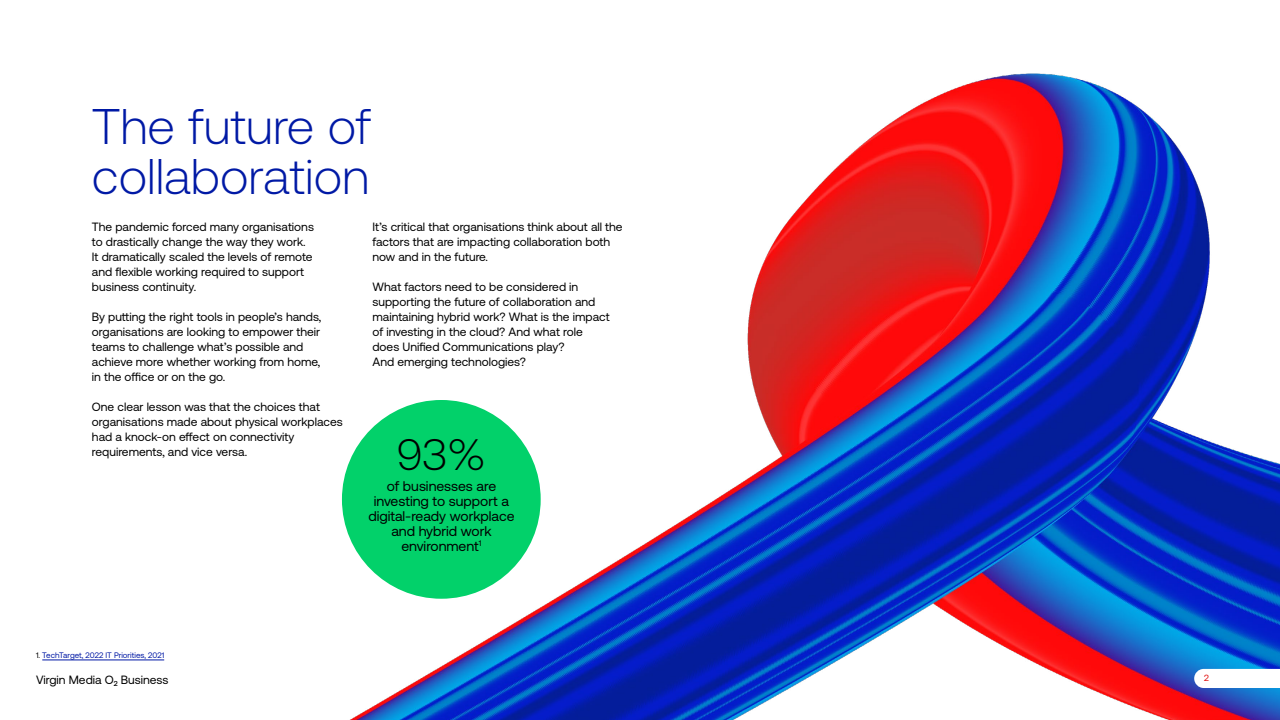
<style>
.page{position:relative;width:1280px;height:720px;background:#fff}
.page>*{position:absolute;margin:0;border:0;box-sizing:border-box;transform-origin:0 0}
.t1{font:300 50px/50px "Aeonik Pro";color:#0019a5}
.Sub_head{font:300 44px "Aeonik Pro";color:#000}
.t2{font:14px/15px "Aeonik Pro";color:#000;text-align:center}
.t3{font:12px/15px "Aeonik Pro";color:#000}
.t4{font:9px "Aeonik Pro";color:#e10a0a}
.Source{font:8px "Aeonik Pro";color:#0019a5}
.s1{color:#000}
</style>
<div class="page">
<img style="left:341px;top:73px;width:939px;height:647px">
<hr style="left:42px;top:660px;width:122px;height:1px;background:#0019a5">
<div style="left:342px;top:400px;width:199px;height:199px;background:#02d16a;border-radius:50%"></div>
<svg style="left:1194px;top:669px;width:86px;height:19px"></svg>
<p class="t1" style="left:92px;top:102px;width:281px">The future of collaboration</p>
<p class="t3" style="left:92px;top:219px;width:224px">The pandemic forced many organisations to drastically change the way they work.<br>It dramatically scaled the levels of remote and flexible working required to support business continuity.</p>
<p class="t3" style="left:92px;top:309px;width:231px">By putting the right tools in people’s hands, organisations are looking to empower their teams to challenge what’s possible and achieve more whether working from home, in the office or on the go.</p>
<p class="t3" style="left:92px;top:399px;width:252px">One clear lesson was that the choices that organisations made about physical workplaces had a knock-on effect on connectivity requirements, and vice versa.</p>
<p class="t3" style="left:373px;top:219px;width:252px">It’s critical that organisations think about all the factors that are impacting collaboration both now and in the future.</p>
<p class="t3" style="left:373px;top:279px;width:239px">What factors need to be considered in supporting the future of collaboration and maintaining hybrid work? What is the impact of investing in the cloud? And what role does Unified Communications play?<br>And emerging technologies?</p>
<p class="Sub_head" style="left:397px;top:430px;width:91px">93%</p>
<p class="t2" style="left:368px;top:478px;width:148px">of businesses are investing to support a digital-ready workplace and hybrid work environment<sup>1</sup></p>
<p class="Source" style="left:36px;top:651px;width:130px"><span class="s1">1.</span> TechTarget, 2022 IT Priorities, 2021</p>
<p class="t3" style="left:36px;top:673px;width:134px">Virgin Media O<sub>2</sub> Business</p>
<p class="t4" style="left:1204px;top:673px;width:6px">2</p>
</div>
